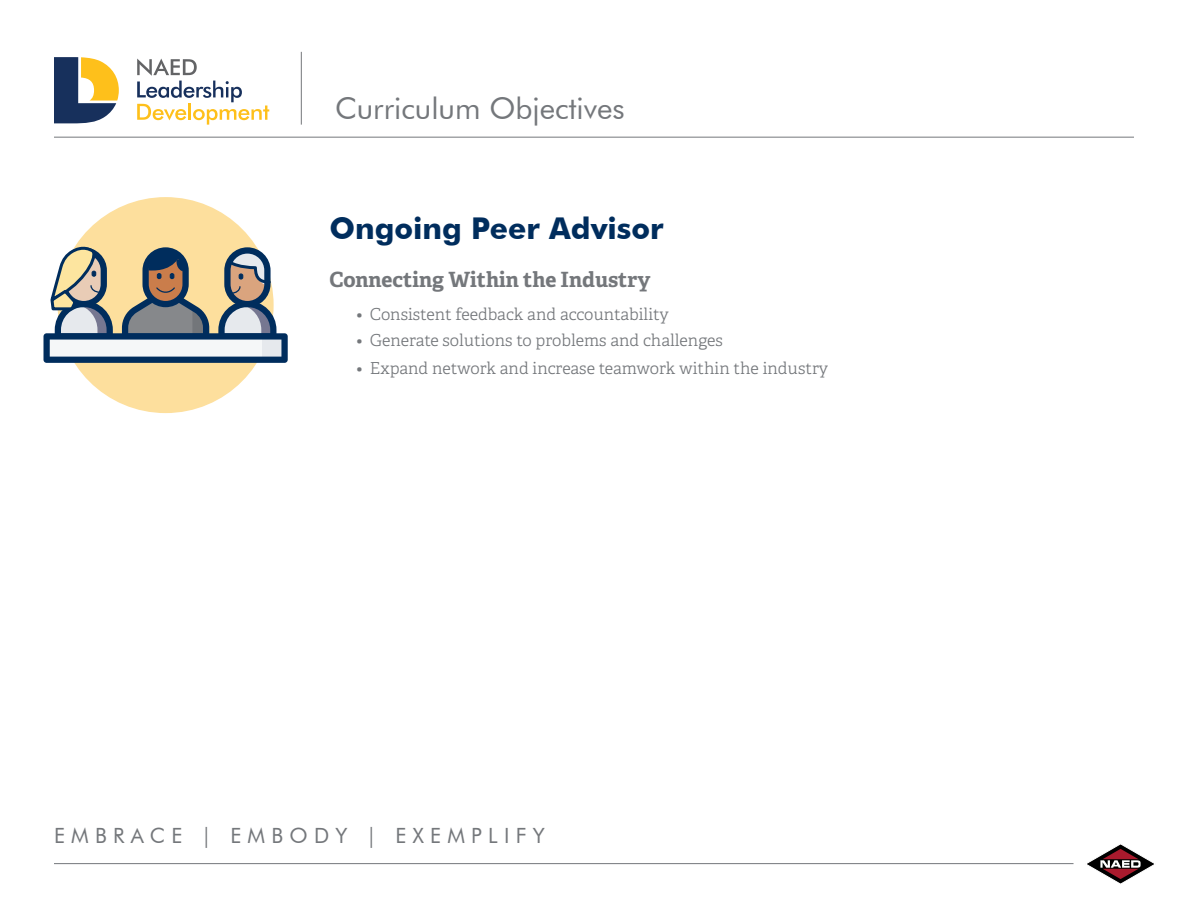
<style>
.page{position:relative;width:1188px;height:918px;background:#fff}
.page>*{position:absolute;margin:0;border:0;box-sizing:border-box;transform-origin:0 0}
.t1{font:30px "Futura BT";color:#74777b}
.t2{font:700 30px "Futura BT";color:#002d5d}
.t3{font:700 21px "Adelle PE";color:#74777b}
.t4{font:21px "Futura BT";letter-spacing:.3em;color:#74777b}
.t5{font:16.5px "Adelle PE Lt";color:#74777b}
</style>
<div class="page">
<hr style="left:54px;top:137px;width:1080px;height:1px;background:#74777b">
<hr style="left:301px;top:52px;width:1px;height:73px;background:#74777b">
<hr style="left:54px;top:863px;width:1020px;height:1px;background:#74777b">
<svg style="left:1087px;top:844px;width:67px;height:40px"></svg>
<div style="left:58px;top:197px;width:216px;height:216px;background:#fddf9d;border-radius:50%"></div>
<svg style="left:44px;top:245px;width:244px;height:118px"></svg>
<svg style="left:137px;top:59px;width:132px;height:66px"></svg>
<svg style="left:54px;top:57px;width:65px;height:66px"></svg>
<h1 class="t1" style="left:335px;top:90px;width:291px">Curriculum Objectives</h1>
<h1 class="t2" style="left:329px;top:210px;width:336px">Ongoing Peer Advisor</h1>
<p class="t3" style="left:329px;top:264px;width:322px">Connecting Within the Industry</p>
<p class="t5" style="left:356px;top:302px;width:314px">• Consistent feedback and accountability</p>
<p class="t5" style="left:356px;top:329px;width:368px">• Generate solutions to problems and challenges</p>
<p class="t5" style="left:356px;top:356px;width:473px">• Expand network and increase teamwork within the industry</p>
<p class="t4" style="left:54px;top:823px;width:492px">EMBRACE | EMBODY | EXEMPLIFY</p>
</div>
